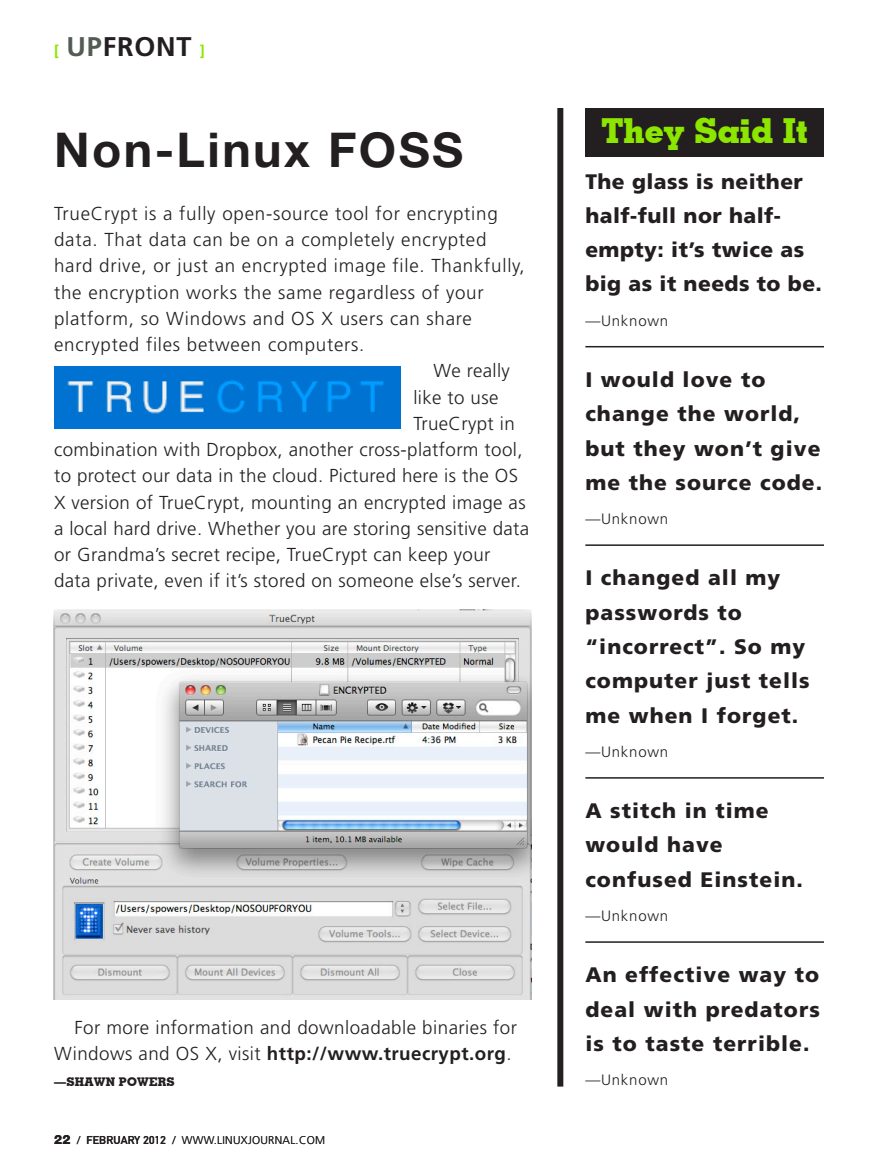
<style>
.page{position:relative;width:878px;height:1175px;background:#fff}
.page>*{position:absolute;margin:0;border:0;box-sizing:border-box;transform-origin:0 0}
.lte-hd{font:700 48px "Helvetica Neue";letter-spacing:.05em;color:#231f20}
.lte-hd-2{font:700 34.5px "Geometric Slab 703 BT Xtra";color:#8ce600}
.cx{font:700 27px "Frutiger";letter-spacing:.03em;color:#231f20}
.bni{font:900 21px/34.2px "Frutiger";letter-spacing:.05em;color:#231f20}
.bni-2{font:900 21px/34.2px "Frutiger";letter-spacing:.02em;color:#231f20}
.b{font:300 18.75px/26.2px "Frutiger";letter-spacing:.02em;color:#231f20;text-align:right}
.bni-3{font:300 18.75px/26.2px "Frutiger";letter-spacing:.04em;color:#231f20}
.bni-4{font:300 15px "Frutiger";letter-spacing:.05em;color:#231f20}
.t1{font:800 12.75px "Helvetica Neue";color:#231f20}
.upfront-author{font:700 12px "Geometric Slab 703 BT Xtra";letter-spacing:.02em;color:#231f20}
.t2{font:300 11.25px "Frutiger";letter-spacing:.025em;color:#231f20}
.s1{font-size:15px;color:#8ce600}
.s2{color:#525c54}
.s3{font-weight:700}
.s4{font-family:"Frutiger";font-weight:300;font-size:11.25px}
.s5{font-family:"DIN Mittelschrift LT";font-weight:400}
</style>
<div class="page">
<hr style="left:585px;top:346px;width:239px;height:1px;background:#231f20">
<hr style="left:585px;top:544px;width:239px;height:2px;background:#231f20">
<hr style="left:585px;top:777px;width:239px;height:1px;background:#231f20">
<hr style="left:585px;top:941px;width:239px;height:1px;background:#231f20">
<div style="left:585px;top:108px;width:239px;height:49px;background:#231f20"></div>
<div style="left:557px;top:108px;width:6px;height:978px;background:#231f20"></div>
<img style="left:54px;top:366px;width:346px;height:63px">
<img style="left:54px;top:610px;width:478px;height:389px">
<p class="cx" style="left:54px;top:31px;width:152px"><span class="s1">[</span> <span class="s2">UP</span>FRONT <span class="s1">]</span></p>
<p class="lte-hd" style="left:54px;top:120px;width:411px">Non-Linux FOSS</p>
<p class="bni-3" style="left:54px;top:200px;width:472px">TrueCrypt is a fully open-source tool for encrypting data. That data can be on a completely encrypted hard drive, or just an encrypted image file. Thankfully, the encryption works the same regardless of your platform, so Windows and OS X users can share encrypted files between computers.</p>
<p class="b" style="left:433px;top:358px;width:78px">We really</p>
<p class="b" style="left:413px;top:384px;width:87px">like to use</p>
<p class="b" style="left:413px;top:410px;width:103px">TrueCrypt in</p>
<p class="b" style="left:54px;top:437px;width:470px">combination with Dropbox, another cross-platform tool,</p>
<p class="b" style="left:54px;top:463px;width:465px">to protect our data in the cloud. Pictured here is the OS</p>
<p class="b" style="left:54px;top:489px;width:473px">X version of TrueCrypt, mounting an encrypted image as</p>
<p class="b" style="left:54px;top:515px;width:476px">a local hard drive. Whether you are storing sensitive data</p>
<p class="b" style="left:54px;top:542px;width:438px">or Grandma’s secret recipe, TrueCrypt can keep your</p>
<p class="b" style="left:54px;top:568px;width:468px">data private, even if it’s stored on someone else’s server.</p>
<p class="b" style="left:54px;top:1014px;width:464px">For more information and downloadable binaries for<br>Windows and OS X, visit <span class="s3">http://www.truecrypt.org</span>.</p>
<p class="upfront-author" style="left:54px;top:1074px;width:122px">—SHAWN POWERS</p>
<p class="t1" style="left:54px;top:1132px;width:28px">22 <span class="s4">/</span></p>
<p class="t2" style="left:86px;top:1133px;width:240px"><span class="s5">FEBRUARY 2012</span> / WWW.LINUXJOURNAL.COM</p>
<p class="lte-hd-2" style="left:601px;top:110px;width:208px">They Said It</p>
<p class="bni-2" style="left:585px;top:164px;width:238px">The glass is neither half-full nor half&shy;empty: it’s twice as big as it needs to be.</p>
<p class="bni-4" style="left:585px;top:312px;width:84px">—Unknown</p>
<p class="bni" style="left:585px;top:362px;width:238px">I would love to change the world, but they won’t give me the source code.</p>
<p class="bni-4" style="left:585px;top:510px;width:84px">—Unknown</p>
<p class="bni" style="left:585px;top:561px;width:226px">I changed all my passwords to “incorrect”. So my computer just tells me when I forget.</p>
<p class="bni-4" style="left:585px;top:743px;width:84px">—Unknown</p>
<p class="bni" style="left:585px;top:793px;width:219px">A stitch in time would have confused Einstein.</p>
<p class="bni-4" style="left:585px;top:907px;width:84px">—Unknown</p>
<p class="bni" style="left:585px;top:957px;width:236px;text-align:justify">An effective way to deal with predators is to taste terrible.</p>
<p class="bni-4" style="left:585px;top:1071px;width:84px">—Unknown</p>
</div>
